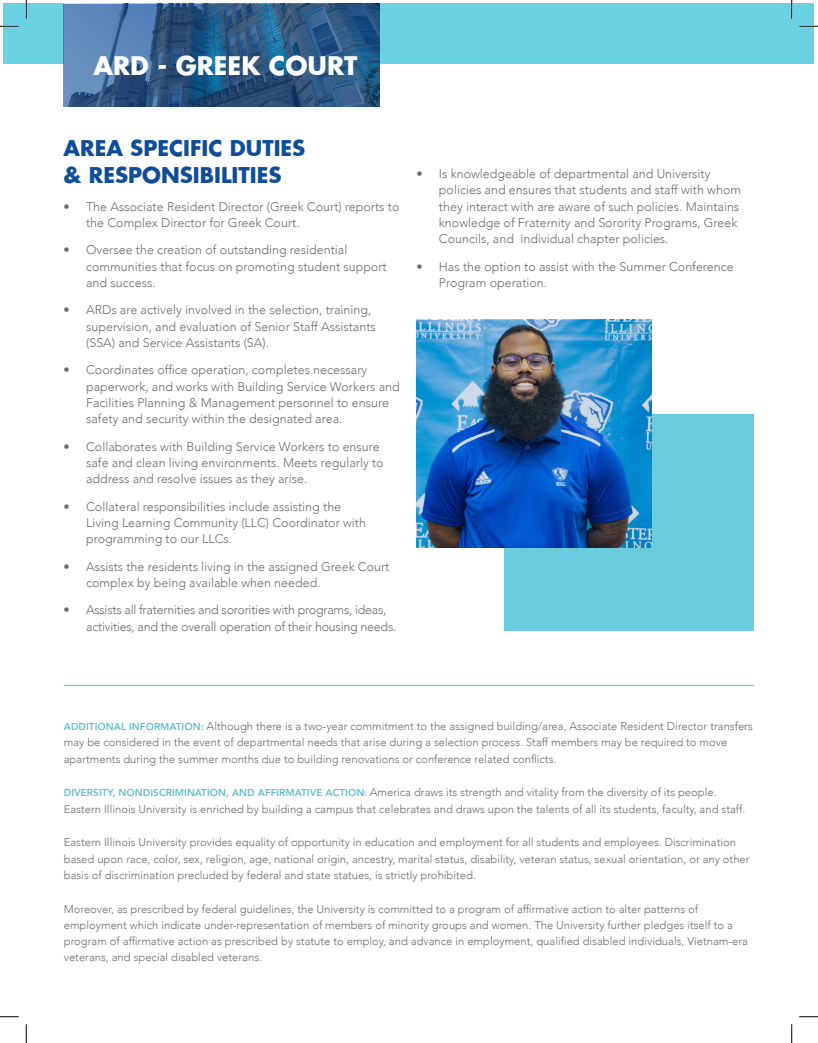
<style>
.page{position:relative;width:818px;height:1043px;background:#fff}
.page>*{position:absolute;margin:0;border:0;box-sizing:border-box;transform-origin:0 0}
.t1{font:700 25px "Futura";color:#fff}
.List{font:700 21.25px/27px "Futura";color:#0f4d97}
.t2{font:300 12.5px/16.2px "Avenir";color:#6c6d70}
.t3{font:300 12.5px/16.2px "Avenir";letter-spacing:-.02em;color:#6c6d70}
.List-2{font:300 11.25px/16.2px "Avenir";color:#6c6d70}
.s1{font-weight:800;font-size:10px;color:#62bfd1}
</style>
<div class="page">
<div style="left:504px;top:415px;width:250px;height:216px;background:#6cccdf"></div>
<div style="left:4px;top:4px;width:810px;height:60px;background:#6ad1e3"></div>
<svg style="left:64px;top:4px;width:315px;height:103px;background:#335e8b"></svg>
<img style="left:416px;top:320px;width:235px;height:227px">
<hr style="left:64px;top:684px;width:690px;height:2px;background:#6ad1e3">
<svg style="left:0;top:25px;width:19px;height:2px"></svg>
<svg style="left:799px;top:25px;width:19px;height:2px"></svg>
<svg style="left:0;top:1016px;width:19px;height:1px"></svg>
<svg style="left:799px;top:1016px;width:19px;height:1px"></svg>
<svg style="left:25px;top:0;width:2px;height:19px"></svg>
<svg style="left:25px;top:1024px;width:2px;height:18px"></svg>
<svg style="left:790px;top:0;width:2px;height:19px"></svg>
<svg style="left:791px;top:1024px;width:1px;height:18px"></svg>
<p class="t1" style="left:93px;top:48px;width:265px">ARD - GREEK COURT</p>
<p class="List" style="left:64px;top:134px;width:243px">AREA SPECIFIC DUTIES &amp; RESPONSIBILITIES</p>
<p class="t2" style="left:86px;top:198px;width:315px;text-indent:-22px">• The Associate Resident Director (Greek Court) reports to the Complex Director for Greek Court.</p>
<p class="t2" style="left:86px;top:242px;width:302px;text-indent:-22px">• Oversee the creation of outstanding residential communities that focus on promoting student support and success.</p>
<p class="t2" style="left:86px;top:302px;width:291px;text-indent:-22px">• ARDs are actively involved in the selection, training, supervision, and evaluation of Senior Staff Assistants (SSA) and Service Assistants (SA).</p>
<p class="t2" style="left:86px;top:362px;width:315px;text-indent:-22px">• Coordinates office operation, completes necessary paperwork, and works with Building Service Workers and Facilities Planning &amp; Management personnel to ensure safety and security within the designated area.</p>
<p class="t2" style="left:86px;top:438px;width:299px;text-indent:-22px">• Collaborates with Building Service Workers to ensure safe and clean living environments. Meets regularly to address and resolve issues as they arise.</p>
<p class="t2" style="left:86px;top:498px;width:281px;text-indent:-22px">• Collateral responsibilities include assisting the<br>Living Learning Community (LLC) Coordinator with programming to our LLCs.</p>
<p class="t2" style="left:86px;top:558px;width:305px;text-indent:-22px">• Assists the residents living in the assigned Greek Court complex by being available when needed.</p>
<p class="t3" style="left:86px;top:602px;width:312px;text-indent:-22px">• Assists all fraternities and sororities with programs, ideas, activities, and the overall operation of their housing needs.</p>
<p class="t2" style="left:439px;top:166px;width:304px;text-indent:-22px">• Is knowledgeable of departmental and University policies and ensures that students and staff with whom they interact with are aware of such policies. Maintains knowledge of Fraternity and Sorority Programs, Greek Councils, and individual chapter policies.</p>
<p class="t2" style="left:439px;top:258px;width:296px;text-indent:-22px">• Has the option to assist with the Summer Conference<br>Program operation.</p>
<p class="List-2" style="left:64px;top:718px;width:690px"><span class="s1">ADDITIONAL INFORMATION:</span> Although there is a two-year commitment to the assigned building/area, Associate Resident Director transfers may be considered in the event of departmental needs that arise during a selection process. Staff members may be required to move apartments during the summer months due to building renovations or conference related conflicts.</p>
<p class="List-2" style="left:64px;top:784px;width:683px"><span class="s1">DIVERSITY, NONDISCRIMINATION, AND AFFIRMATIVE ACTION:</span> America draws its strength and vitality from the diversity of its people.<br>Eastern Illinois University is enriched by building a campus that celebrates and draws upon the talents of all its students, faculty, and staff.</p>
<p class="List-2" style="left:64px;top:834px;width:687px">Eastern Illinois University provides equality of opportunity in education and employment for all students and employees. Discrimination based upon race, color, sex, religion, age, national origin, ancestry, marital status, disability, veteran status, sexual orientation, or any other basis of discrimination precluded by federal and state statues, is strictly prohibited.</p>
<p class="List-2" style="left:64px;top:900px;width:685px">Moreover, as prescribed by federal guidelines, the University is committed to a program of affirmative action to alter patterns of employment which indicate under-representation of members of minority groups and women. The University further pledges itself to a program of affirmative action as prescribed by statute to employ, and advance in employment, qualified disabled individuals, Vietnam-era veterans, and special disabled veterans.</p>
</div>
